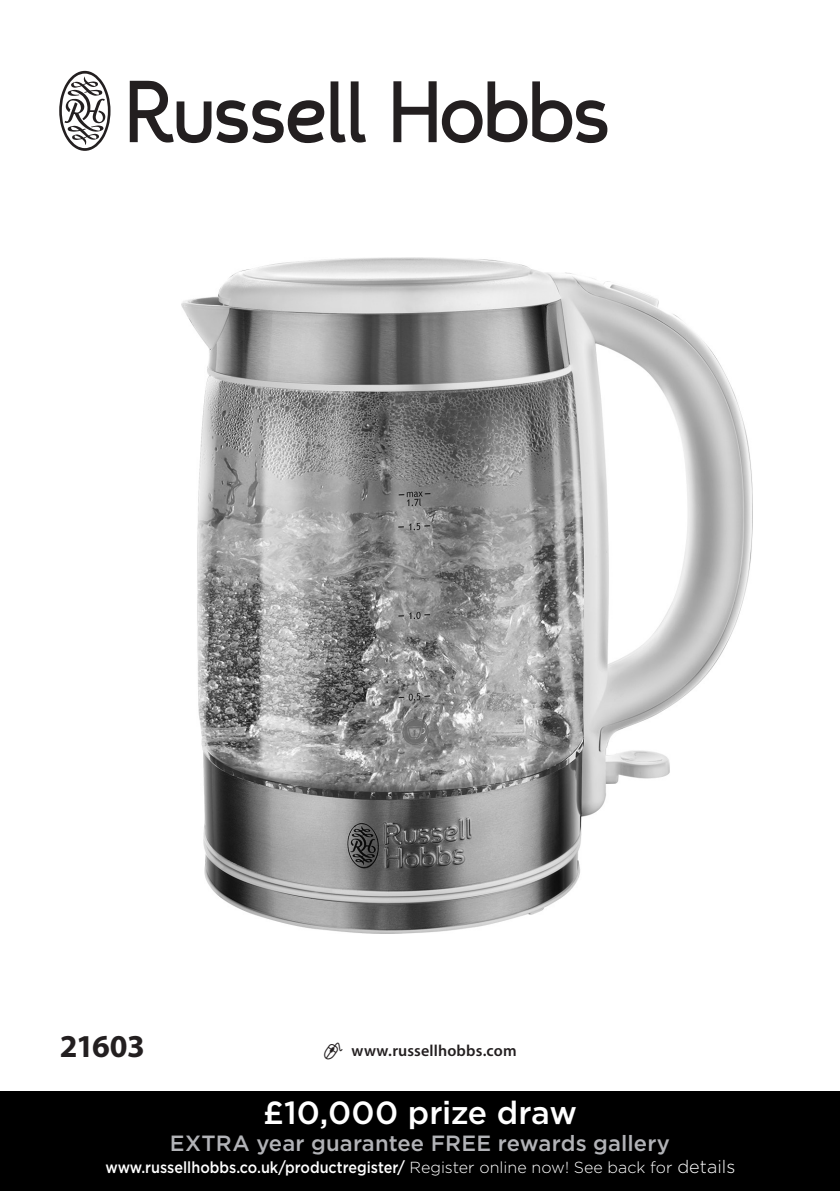
<style>
.page{position:relative;width:840px;height:1191px;background:#fff}
.page>*{position:absolute;margin:0;border:0;box-sizing:border-box;transform-origin:0 0}
.logo_text{font:130px "Myriad Logo A";color:#231f20}
.t1{font:500 32px "Gotham";letter-spacing:-.005em;color:#fff}
.t2{font:700 32px "Myriad Pro";letter-spacing:-.035em;color:#231f20}
.t3{font:500 22px "Gotham";letter-spacing:.005em;color:#b2b3b7}
.t4{font:500 16px "Gotham";color:#fff;scale:.9 1}
.t5{font:600 16px "Myriad Pro";letter-spacing:.01em;color:#231f20}
.s1{font-family:"Myriad Points";font-weight:400}
.s2{font-weight:300}
.s3{font-weight:300;font-size:18px}
</style>
<div class="page">
<div style="left:0;top:1091px;width:839px;height:100px;background:#000"></div>
<img style="left:181px;top:257px;width:571px;height:676px">
<p class="logo_text" style="left:57px;top:35px;width:557px">r</p>
<p class="t2" style="left:60px;top:1025px;width:87px">21603</p>
<p class="t5" style="left:323px;top:1040px;width:195px"><span class="s1">I</span> www.russellhobbs.com</p>
<p class="t1" style="left:263px;top:1091px;width:315px">£10,000 prize draw</p>
<p class="t3" style="left:170px;top:1128px;width:501px">EXTRA year guarantee FREE rewards gallery</p>
<p class="t4" style="left:105px;top:1157px;width:701px">www.russellhobbs.co.uk/productregister/ <span class="s2">Register online now! See back for</span> <span class="s3">details</span></p>
</div>
